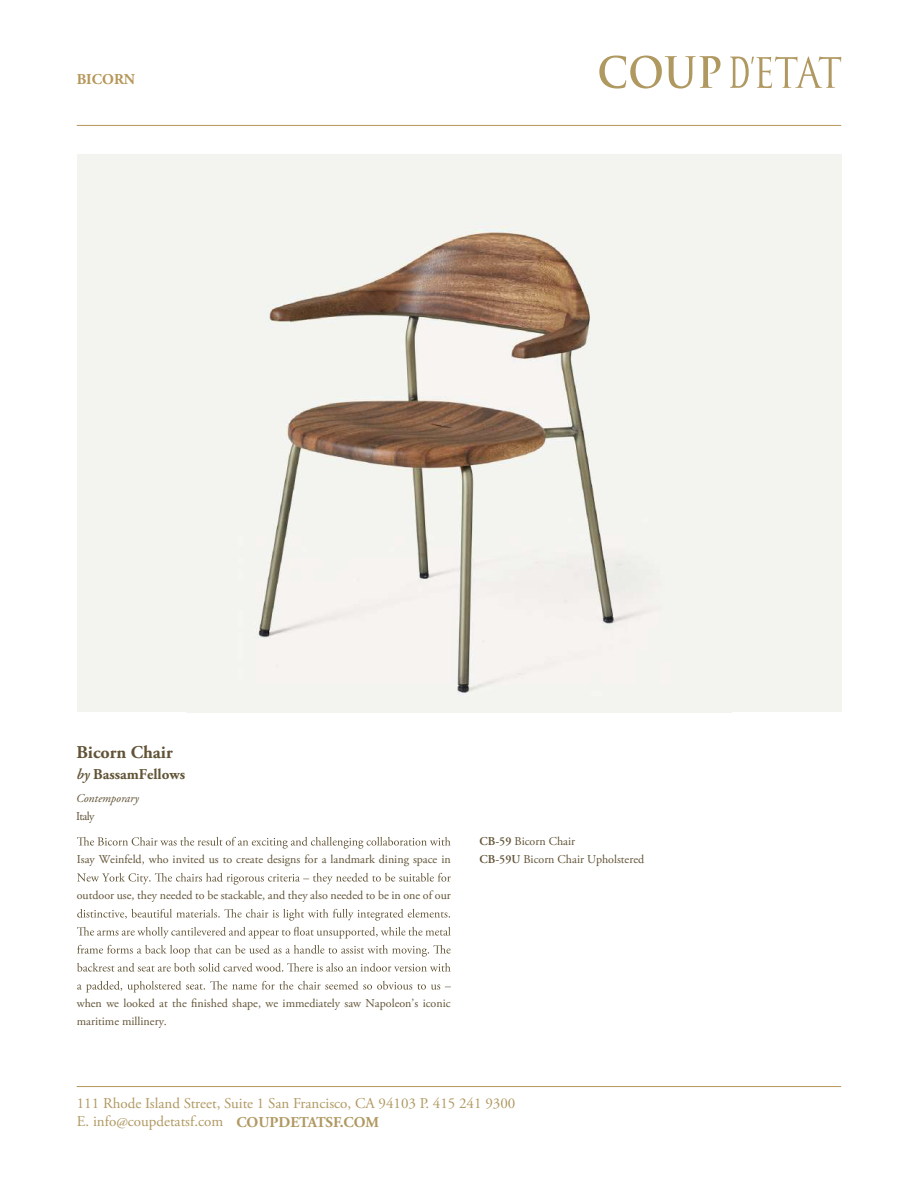
<style>
.page{position:relative;width:918px;height:1188px;background:#fff}
.page>*{position:absolute;margin:0;border:0;box-sizing:border-box;transform-origin:0 0}
.t1{font:700 18px "Adobe Garamond Pro";color:#615336}
.t2{font:15px/18.1px "Adobe Garamond Pro";color:#b09861}
.t3{font:700 15px "Adobe Garamond Pro";color:#615336}
.t4{font:700 15px "Adobe Garamond Pro";color:#b69759}
.t5{font:12px/18px "Adobe Garamond Pro";color:#615336}
.t6{font:italic 12px "Adobe Garamond Pro";color:#615336}
.s1{font-weight:600;font-style:italic}
.s2{font-weight:600}
.s3{font-weight:700}
</style>
<div class="page">
<div style="left:77px;top:154px;width:764px;height:558px;background:#f3f4f0"></div>
<svg style="left:77px;top:837px;width:374px;height:12px"></svg>
<svg style="left:77px;top:873px;width:374px;height:12px"></svg>
<svg style="left:77px;top:909px;width:373px;height:12px"></svg>
<svg style="left:77px;top:927px;width:374px;height:12px"></svg>
<svg style="left:77px;top:945px;width:374px;height:12px"></svg>
<svg style="left:77px;top:963px;width:374px;height:9px"></svg>
<svg style="left:77px;top:981px;width:374px;height:12px"></svg>
<svg style="left:599px;top:56px;width:122px;height:33px"></svg>
<svg style="left:730px;top:56px;width:111px;height:32px"></svg>
<hr style="left:77px;top:1086px;width:764px;height:1px;background:#b69759">
<hr style="left:77px;top:125px;width:764px;height:1px;background:#b69759">
<img style="left:258px;top:229px;width:385px;height:464px">
<p class="t4" style="left:77px;top:71px;width:60px">BICORN</p>
<h1 class="t1" style="left:76px;top:742px;width:98px">Bicorn Chair</h1>
<p class="t3" style="left:76px;top:765px;width:110px"><span class="s1">by</span> BassamFellows</p>
<p class="t6" style="left:76px;top:791px;width:64px">Contemporary</p>
<p class="t5" style="left:76px;top:807px;width:20px">Italy</p>
<p class="t5" style="left:77px;top:851px;width:375px">Isay Weinfeld, who invited us to create designs for a landmark dining space in</p>
<p class="t5" style="left:77px;top:887px;width:376px">outdoor use, they needed to be stackable, and they also needed to be in one of our</p>
<p class="t5" style="left:480px;top:833px;width:166px"><span class="s2">CB-59</span> Bicorn Chair<br><span class="s2">CB-59U</span> Bicorn Chair Upholstered</p>
<p class="t5" style="left:77px;top:995px;width:375px">when we looked at the finished shape, we immediately saw Napoleon’s iconic maritime millinery.</p>
<p class="t2" style="left:77px;top:1095px;width:440px">111 Rhode Island Street, Suite 1 San Francisco, CA 94103 P. 415 241 9300<br>E. info@coupdetatsf.com <span class="s3">COUPDETATSF.COM</span></p>
</div>
